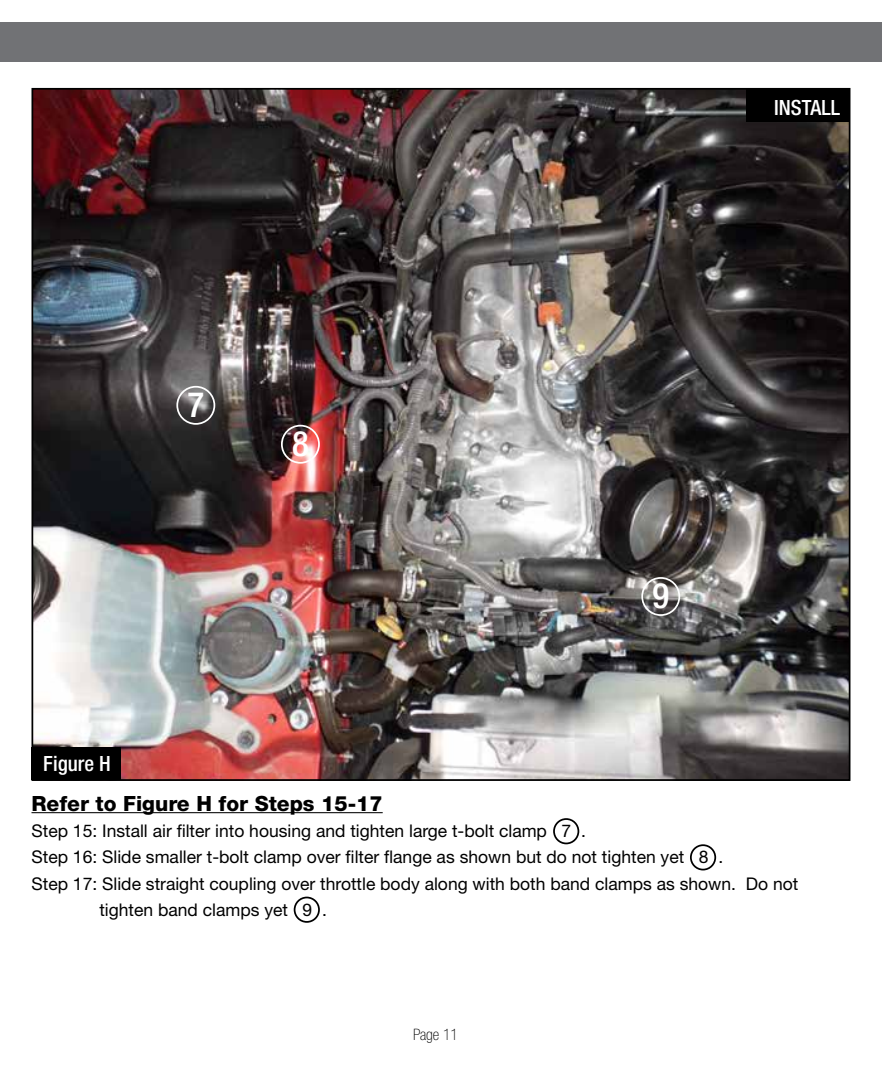
<style>
.page{position:relative;width:882px;height:1071px;background:#fff}
.page>*{position:absolute;margin:0;border:0;box-sizing:border-box;transform-origin:0 0}
.t1{font:500 condensed 35px "Helvetica Neue";color:#fff}
.t2{font:800 21px "Helvetica Neue";color:#000}
.t3{font:500 condensed 21px "Helvetica Neue";color:#fff}
.t4{font:17.5px "Helvetica Neue";color:#000}
.t5{font:100 condensed 15.75px "Helvetica Neue";color:#000}
</style>
<div class="page">
<img style="left:35px;top:91px;width:812px;height:687px">
<div style="left:0;top:23px;width:882px;height:39px;background:#717275"></div>
<hr style="left:32px;top:812px;width:351px;height:1px;background:#000">
<div style="left:32px;top:747px;width:89px;height:33px;background:#000"></div>
<div style="left:746px;top:89px;width:103px;height:33px;background:#000"></div>
<div style="left:553px;top:818px;width:26px;height:26px;border:2px solid #000;border-radius:50%"></div>
<div style="left:176px;top:386px;width:39px;height:39px;border:2px solid #fff;border-radius:50%"></div>
<div style="left:281px;top:425px;width:39px;height:39px;border:2px solid #fff;border-radius:50%"></div>
<div style="left:641px;top:577px;width:39px;height:39px;border:2px solid #fff;border-radius:50%"></div>
<div style="left:690px;top:844px;width:26px;height:26px;border:2px solid #000;border-radius:50%"></div>
<div style="left:294px;top:897px;width:26px;height:26px;border:2px solid #000;border-radius:50%"></div>
<h1 class="t1" style="left:187px;top:384px;width:18px">7</h1>
<h1 class="t1" style="left:292px;top:423px;width:18px">8</h1>
<p class="t3" style="left:43px;top:751px;width:69px">Figure H</p>
<p class="t3" style="left:774px;top:95px;width:67px">INSTALL</p>
<h1 class="t1" style="left:652px;top:575px;width:18px">9</h1>
<p class="t2" style="left:32px;top:791px;width:353px">Refer to Figure H for Steps 15-17</p>
<p class="t4" style="left:32px;top:820px;width:556px">Step 15: Install air filter into housing and tighten large t-bolt clamp 7 .</p>
<p class="t4" style="left:32px;top:847px;width:693px">Step 16: Slide smaller t-bolt clamp over filter flange as shown but do not tighten yet 8 .</p>
<p class="t4" style="left:32px;top:873px;width:768px">Step 17: Slide straight coupling over throttle body along with both band clamps as shown. Do not</p>
<p class="t4" style="left:99px;top:899px;width:229px">tighten band clamps yet 9 .</p>
<p class="t5" style="left:413px;top:1025px;width:47px">Page 11</p>
</div>
